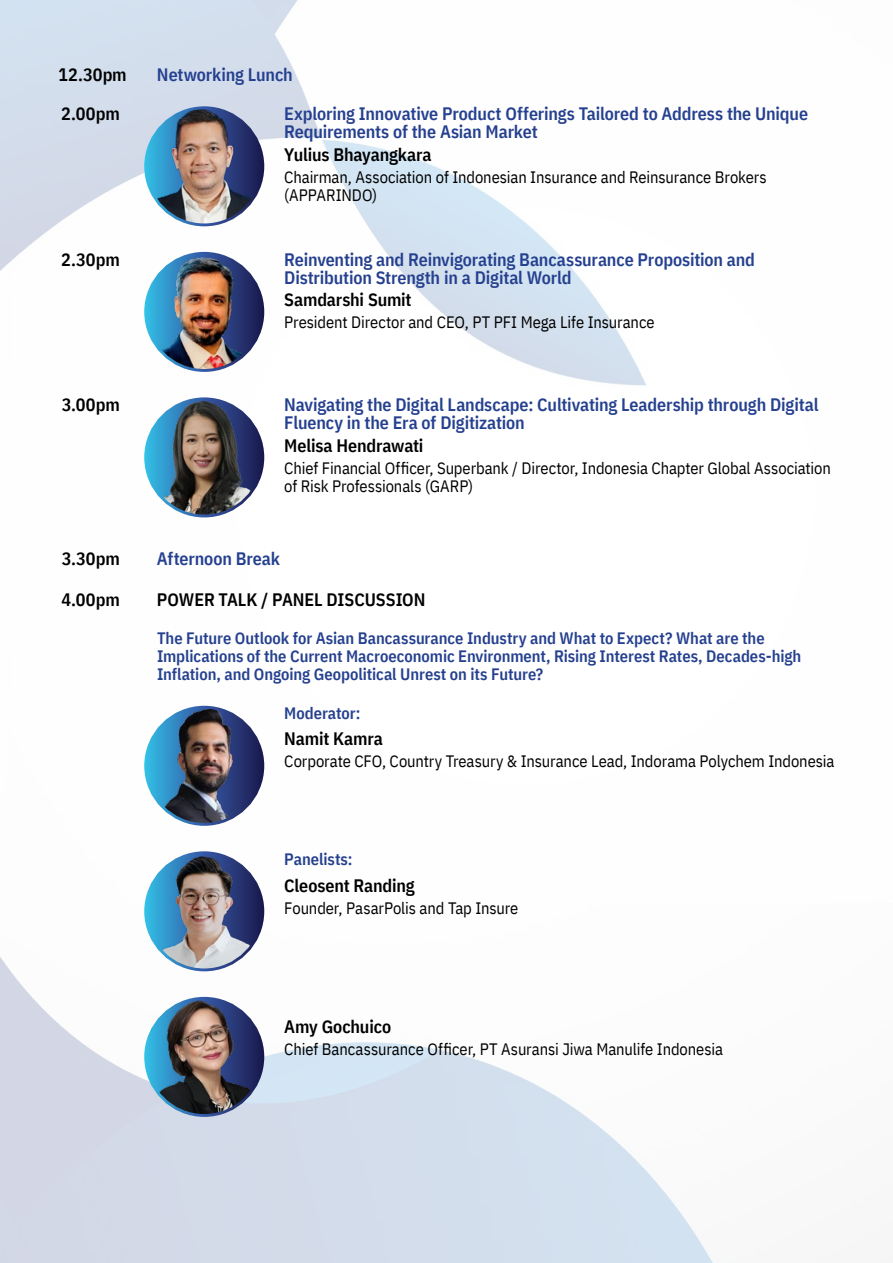
<style>
.page{position:relative;width:893px;height:1263px;background:#fff}
.page>*{position:absolute;margin:0;border:0;box-sizing:border-box;transform-origin:0 0}
.t1{font:600 18px/18px "IBM Plex Sans Cond";letter-spacing:-.01em;color:#25408f}
.t2{font:600 18px "IBM Plex Sans Cond";letter-spacing:-.01em;color:#000}
.t3{font:16.5px/18px "IBM Plex Sans Cond";letter-spacing:-.005em;color:#000}
.t4{font:600 16.5px/18px "IBM Plex Sans Cond";letter-spacing:-.005em;color:#25408f}
</style>
<div class="page">
<img style="left:0;top:0;width:713px;height:1263px">
<img style="left:146px;top:108px;width:117px;height:117px;border-radius:59px">
<div style="left:144px;top:106px;width:120px;height:120px;border:3px solid #fff;border-radius:50%"></div>
<img style="left:147px;top:256px;width:116px;height:114px">
<div style="left:144px;top:252px;width:120px;height:120px;border:3px solid #fff;border-radius:50%"></div>
<img style="left:146px;top:399px;width:117px;height:117px;border-radius:59px">
<div style="left:144px;top:397px;width:120px;height:120px;border:3px solid #fff;border-radius:50%"></div>
<img style="left:149px;top:707px;width:114px;height:117px">
<div style="left:144px;top:706px;width:120px;height:120px;border:3px solid #fff;border-radius:50%"></div>
<img style="left:146px;top:854px;width:117px;height:116px">
<div style="left:144px;top:851px;width:120px;height:120px;border:3px solid #fff;border-radius:50%"></div>
<img style="left:148px;top:998px;width:115px;height:117px">
<div style="left:144px;top:997px;width:120px;height:120px;border:3px solid #fff;border-radius:50%"></div>
<p class="t2" style="left:58px;top:60px;width:70px">12.30pm</p>
<p class="t1" style="left:157px;top:64px;width:137px">Networking Lunch</p>
<p class="t2" style="left:61px;top:100px;width:60px">2.00pm</p>
<p class="t1" style="left:284px;top:103px;width:525px">Exploring Innovative Product Offerings Tailored to Address the Unique<br>Requirements of the Asian Market</p>
<p class="t2" style="left:284px;top:140px;width:149px">Yulius Bhayangkara</p>
<p class="t3" style="left:284px;top:167px;width:484px">Chairman, Association of Indonesian Insurance and Reinsurance Brokers (APPARINDO)</p>
<p class="t2" style="left:61px;top:245px;width:60px">2.30pm</p>
<p class="t1" style="left:284px;top:249px;width:472px">Reinventing and Reinvigorating Bancassurance Proposition and<br>Distribution Strength in a Digital World</p>
<p class="t2" style="left:284px;top:286px;width:129px">Samdarshi Sumit</p>
<p class="t3" style="left:284px;top:312px;width:372px">President Director and CEO, PT PFI Mega Life Insurance</p>
<p class="t2" style="left:62px;top:391px;width:60px">3.00pm</p>
<p class="t1" style="left:284px;top:395px;width:536px">Navigating the Digital Landscape: Cultivating Leadership through Digital<br>Fluency in the Era of Digitization</p>
<p class="t2" style="left:284px;top:431px;width:141px">Melisa Hendrawati</p>
<p class="t3" style="left:284px;top:458px;width:548px">Chief Financial Officer, Superbank / Director, Indonesia Chapter Global Association of Risk Professionals (GARP)</p>
<p class="t2" style="left:62px;top:544px;width:60px">3.30pm</p>
<p class="t1" style="left:157px;top:548px;width:125px">Afternoon Break</p>
<p class="t2" style="left:62px;top:585px;width:60px">4.00pm</p>
<p class="t2" style="left:157px;top:585px;width:270px">POWER TALK / PANEL DISCUSSION</p>
<p class="t4" style="left:157px;top:628px;width:646px">The Future Outlook for Asian Bancassurance Industry and What to Expect? What are the<br>Implications of the Current Macroeconomic Environment, Rising Interest Rates, Decades-high<br>Inflation, and Ongoing Geopolitical Unrest on its Future?</p>
<p class="t4" style="left:284px;top:702px;width:78px">Moderator:</p>
<p class="t2" style="left:284px;top:724px;width:100px">Namit Kamra</p>
<p class="t3" style="left:284px;top:751px;width:552px">Corporate CFO, Country Treasury &amp; Insurance Lead, Indorama Polychem Indonesia</p>
<p class="t4" style="left:284px;top:849px;width:70px">Panelists:</p>
<p class="t2" style="left:284px;top:871px;width:132px">Cleosent Randing</p>
<p class="t3" style="left:284px;top:898px;width:236px">Founder, PasarPolis and Tap Insure</p>
<p class="t2" style="left:284px;top:1012px;width:108px">Amy Gochuico</p>
<p class="t3" style="left:284px;top:1039px;width:440px">Chief Bancassurance Officer, PT Asuransi Jiwa Manulife Indonesia</p>
</div>
